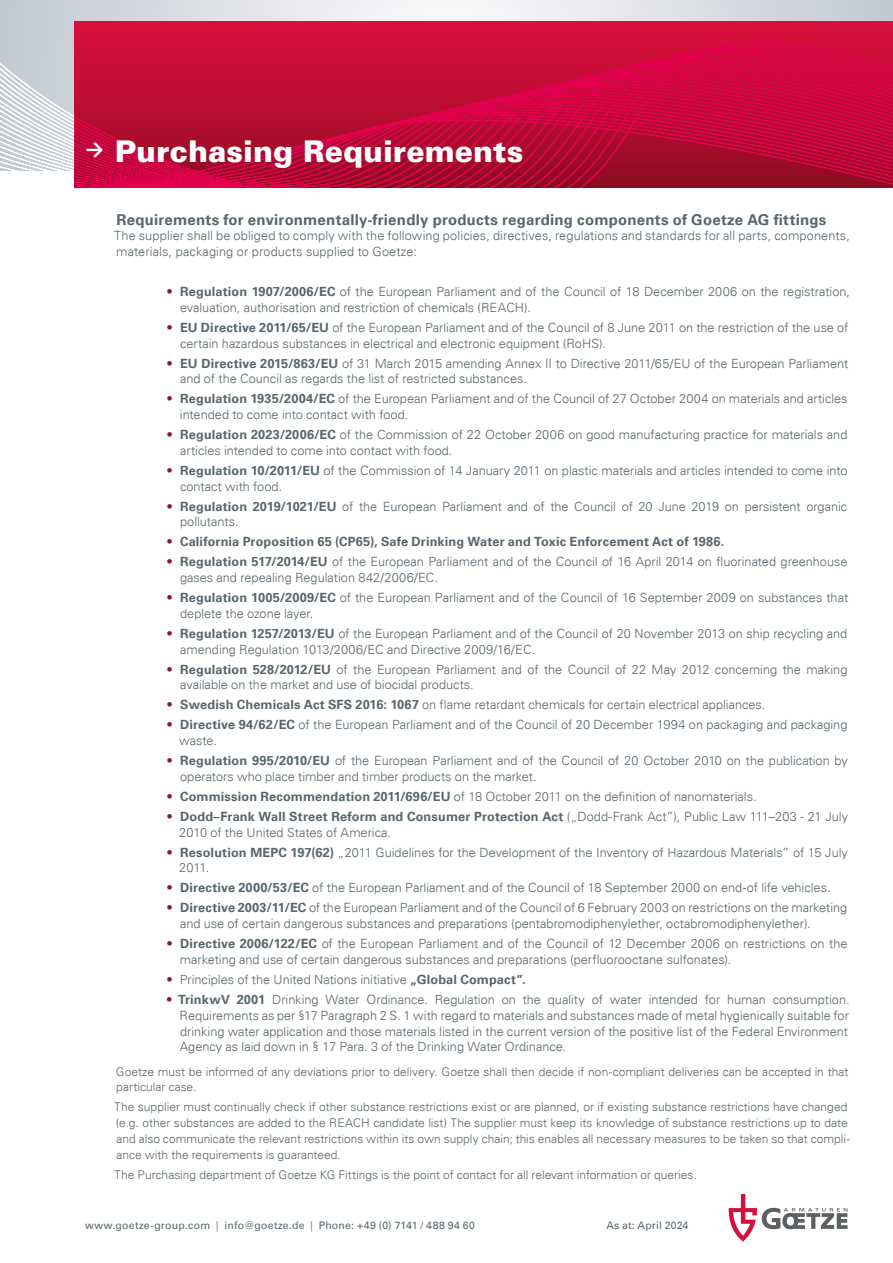
<style>
.page{position:relative;width:893px;height:1263px;background:#fff}
.page>*{position:absolute;margin:0;border:0;box-sizing:border-box;transform-origin:0 0}
.t1{font:900 30px "Univers";color:#fff}
.t2{font:700 15px "Univers";letter-spacing:.015em;color:#58666d}
.t3{font:300 12.75px/15.8px "Univers";color:#58666d}
.t4{font:700 12.75px "Univers";letter-spacing:.01em;color:#58666d}
.t5{font:300 12px/15.8px "Univers";color:#58666d}
.t6{font:10.5px "Univers";letter-spacing:.02em;color:#58666d}
.s1{font-weight:700;color:#871b22}
.s2{font-weight:700}
.s3{color:#871b22}
.s4{font-size:12.75px}
.s5{font-weight:300}
</style>
<div class="page">
<svg style="left:74px;top:0;width:819px;height:21px"></svg>
<svg style="left:0;top:0;width:74px;height:170px"></svg>
<svg style="left:74px;top:21px;width:819px;height:166px;background:#c10a36"></svg>
<svg style="left:729px;top:1194px;width:118px;height:47px"></svg>
<h1 class="t1" style="left:85px;top:132px;width:440px"><sup>→</sup> Purchasing Requirements</h1>
<p class="t2" style="left:117px;top:210px;width:711px">Requirements for environmentally-friendly products regarding components of Goetze AG fittings</p>
<p class="t3" style="left:114px;top:228px;width:737px">The supplier shall be obliged to comply with the following policies, directives, regulations and standards for all parts, components, materials, packaging or products supplied to Goetze:</p>
<p class="t3" style="left:180px;top:284px;width:671px;text-indent:-13px"><span class="s1">•</span> <span class="s2">Regulation 1907/2006/EC</span> of the European Parliament and of the Council of 18 December 2006 on the registration, evaluation, authorisation and restriction of chemicals (REACH).</p>
<p class="t3" style="left:180px;top:319px;width:670px;text-indent:-13px"><span class="s1">•</span> <span class="s2">EU Directive 2011/65/EU</span> of the European Parliament and of the Council of 8 June 2011 on the restriction of the use of certain hazardous substances in electrical and electronic equipment (RoHS).</p>
<p class="t3" style="left:180px;top:355px;width:670px;text-indent:-13px"><span class="s1">•</span> <span class="s2">EU Directive 2015/863/EU</span> of 31 March 2015 amending Annex II to Directive 2011/65/EU of the European Parliament and of the Council as regards the list of restricted substances.</p>
<p class="t3" style="left:180px;top:391px;width:669px;text-indent:-13px"><span class="s1">•</span> <span class="s2">Regulation 1935/2004/EC</span> of the European Parliament and of the Council of 27 October 2004 on materials and articles intended to come into contact with food.</p>
<p class="t3" style="left:180px;top:427px;width:669px;text-indent:-13px"><span class="s1">•</span> <span class="s2">Regulation 2023/2006/EC</span> of the Commission of 22 October 2006 on good manufacturing practice for materials and articles intended to come into contact with food.</p>
<p class="t3" style="left:180px;top:462px;width:669px;text-indent:-13px"><span class="s1">•</span> <span class="s2">Regulation 10/2011/EU</span> of the Commission of 14 January 2011 on plastic materials and articles intended to come into contact with food.</p>
<p class="t3" style="left:180px;top:498px;width:669px;text-indent:-13px"><span class="s1">•</span> <span class="s2">Regulation 2019/1021/EU</span> of the European Parliament and of the Council of 20 June 2019 on persistent organic pollutants.</p>
<p class="t4" style="left:167px;top:534px;width:558px"><span class="s3">•</span> California Proposition 65 (CP65), Safe Drinking Water and Toxic Enforcement Act of 1986.</p>
<p class="t3" style="left:180px;top:554px;width:669px;text-indent:-13px"><span class="s1">•</span> <span class="s2">Regulation 517/2014/EU</span> of the European Parliament and of the Council of 16 April 2014 on fluorinated greenhouse gases and repealing Regulation 842/2006/EC.</p>
<p class="t3" style="left:180px;top:590px;width:670px;text-indent:-13px"><span class="s1">•</span> <span class="s2">Regulation 1005/2009/EC</span> of the European Parliament and of the Council of 16 September 2009 on substances that deplete the ozone layer.</p>
<p class="t3" style="left:180px;top:625px;width:669px;text-indent:-13px"><span class="s1">•</span> <span class="s2">Regulation 1257/2013/EU</span> of the European Parliament and of the Council of 20 November 2013 on ship recycling and amending Regulation 1013/2006/EC and Directive 2009/16/EC.</p>
<p class="t3" style="left:180px;top:661px;width:669px;text-indent:-13px"><span class="s1">•</span> <span class="s2">Regulation 528/2012/EU</span> of the European Parliament and of the Council of 22 May 2012 concerning the making available on the market and use of biocidal products.</p>
<p class="t3" style="left:167px;top:697px;width:600px"><span class="s1">•</span> <span class="s2">Swedish Chemicals Act SFS 2016: 1067</span> on flame retardant chemicals for certain electrical appliances.</p>
<p class="t3" style="left:179px;top:717px;width:670px;text-indent:-12px"><span class="s1">•</span> <span class="s2">Directive 94/62/EC</span> of the European Parliament and of the Council of 20 December 1994 on packaging and packaging waste.</p>
<p class="t3" style="left:180px;top:753px;width:669px;text-indent:-13px"><span class="s1">•</span> <span class="s2">Regulation 995/2010/EU</span> of the European Parliament and of the Council of 20 October 2010 on the publication by operators who place timber and timber products on the market.</p>
<p class="t3" style="left:167px;top:788px;width:591px"><span class="s1">•</span> <span class="s2">Commission Recommendation 2011/696/EU</span> of 18 October 2011 on the definition of nanomaterials.</p>
<p class="t3" style="left:179px;top:808px;width:670px;text-indent:-12px"><span class="s1">•</span> <span class="s2">Dodd–Frank Wall Street Reform and Consumer Protection Act</span> („Dodd-Frank Act”), Public Law 111–203 - 21 July<br>2010 of the United States of America.</p>
<p class="t3" style="left:179px;top:844px;width:670px;text-indent:-12px"><span class="s1">•</span> <span class="s2">Resolution MEPC 197(62)</span> „2011 Guidelines for the Development of the Inventory of Hazardous Materials” of 15 July<br>2011.</p>
<p class="t3" style="left:167px;top:880px;width:665px"><span class="s1">•</span> <span class="s2">Directive 2000/53/EC</span> of the European Parliament and of the Council of 18 September 2000 on end-of life vehicles.</p>
<p class="t3" style="left:180px;top:900px;width:669px;text-indent:-13px"><span class="s1">•</span> <span class="s2">Directive 2003/11/EC</span> of the European Parliament and of the Council of 6 February 2003 on restrictions on the marketing and use of certain dangerous substances and preparations (pentabromodiphenylether, octabromodiphenylether).</p>
<p class="t3" style="left:180px;top:936px;width:669px;text-indent:-13px"><span class="s1">•</span> <span class="s2">Directive 2006/122/EC</span> of the European Parliament and of the Council of 12 December 2006 on restrictions on the marketing and use of certain dangerous substances and preparations (perfluorooctane sulfonates).</p>
<p class="t3" style="left:166px;top:971px;width:361px"><span class="s3">•</span> Principles of the United Nations initiative <span class="s2">„Global Compact”.</span></p>
<p class="t3" style="left:180px;top:991px;width:671px;text-align:justify;text-indent:-12px"><span class="s1">•</span> <span class="s2">TrinkwV 2001</span> Drinking Water Ordinance. Regulation on the quality of water intended for human consumption.<br>Requirements as per §17 Paragraph 2 S. 1 with regard to materials and substances made of metal hygienically suitable for drinking water application and those materials listed in the current version of the positive list of the Federal Environment Agency as laid down in § 17 Para. 3 of the Drinking Water Ordinance.</p>
<p class="t5" style="left:116px;top:1063px;width:734px">Goetze must be informed of any deviations prior to delivery. Goetze shall then decide if non-compliant deliveries can be accepted in that particular case.</p>
<p class="t5" style="left:114px;top:1099px;width:737px">The supplier must continually check if other substance restrictions exist or are planned, or if existing substance restrictions have changed (e.g. other substances are added to the REACH candidate list) The supplier must keep its knowledge of substance restrictions up to date and also communicate the relevant restrictions within its own supply chain; this enables all necessary measures to be taken so that compli&shy;ance with the requirements is guaranteed.</p>
<p class="t5" style="left:114px;top:1166px;width:584px">The Purchasing department of Goetze KG Fittings is the point of contact for all relevant information or queries<span class="s4">.</span></p>
<p class="t6" style="left:85px;top:1219px;width:391px">www.goetze-group.com <span class="s5">|</span> info@goetze.de <span class="s5">|</span> Phone: +49 (0) 7141 / 488 94 60</p>
<p class="t6" style="left:606px;top:1219px;width:83px">As at: April 2024</p>
</div>
